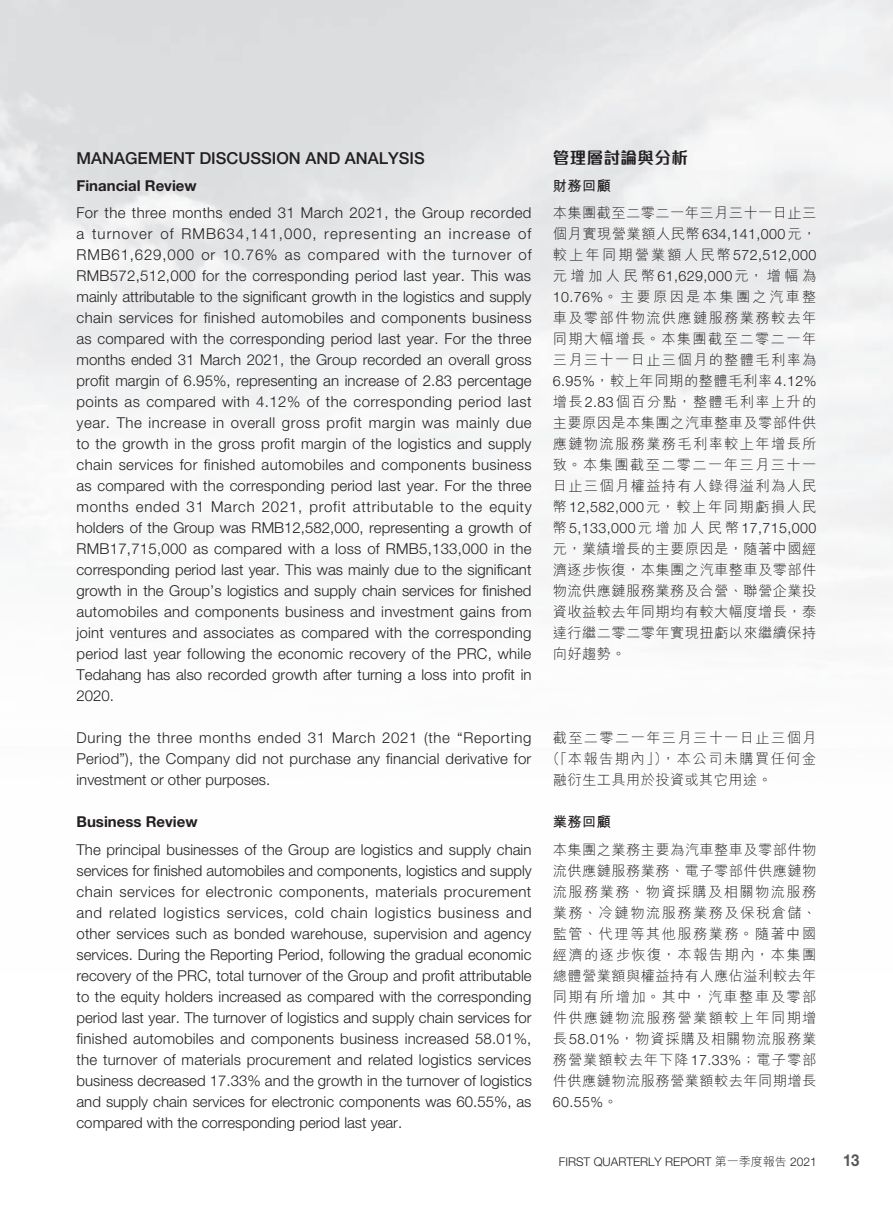
<style>
.page{position:relative;width:893px;height:1212px;background:#fff}
.page>*{position:absolute;margin:0;border:0;box-sizing:border-box;transform-origin:0 0}
._3__標題{font:500 16.5px "Helvetica Neue LT Std";color:#231f20}
._8__標題---C{font:700 16.5px "M Finance HK";letter-spacing:.03em;color:#231f20}
.t1{font:700 16.5px "Helvetica Neue LT Std";color:#57585a;scale:.9 1}
._1__內文{font:300 15px/21px "Helvetica Neue LT Std";color:#231f20;text-align:justify}
._4__副標題{font:700 15px "Helvetica Neue LT Std";color:#231f20}
._6__內文---C{font:300 14.25px/21px "M Hei HK";letter-spacing:.03em;color:#231f20;text-align:justify}
._6__內文---C-2{font:300 14.25px "M Hei HK";letter-spacing:.1em;color:#231f20}
._6__內文---C-3{font:300 14.25px "M Hei HK";letter-spacing:.095em;color:#231f20}
._9___副標題---C{font:700 14.25px "M Hei HK";letter-spacing:.03em;color:#231f20}
.t2{font:300 12px "Helvetica Neue LT Std";color:#231f20}
.s1{font-family:"Helvetica Neue LT Std"}
.s2{font-family:"M Hei HK"}
</style>
<div class="page">
<p class="_3__標題" style="left:77px;top:148px;width:350px">MANAGEMENT DISCUSSION AND ANALYSIS</p>
<p class="_4__副標題" style="left:77px;top:176px;width:122px">Financial Review</p>
<p class="_1__內文" style="left:77px;top:202px;width:457px">For the three months ended 31 March 2021, the Group recorded a turnover of RMB634,141,000, representing an increase of RMB61,629,000 or 10.76% as compared with the turnover of RMB572,512,000 for the corresponding period last year. This was mainly attributable to the significant growth in the logistics and supply chain services for finished automobiles and components business as compared with the corresponding period last year. For the three months ended 31 March 2021, the Group recorded an overall gross profit margin of 6.95%, representing an increase of 2.83 percentage points as compared with 4.12% of the corresponding period last year. The increase in overall gross profit margin was mainly due to the growth in the gross profit margin of the logistics and supply chain services for finished automobiles and components business as compared with the corresponding period last year. For the three months ended 31 March 2021, profit attributable to the equity holders of the Group was RMB12,582,000, representing a growth of RMB17,715,000 as compared with a loss of RMB5,133,000 in the corresponding period last year. This was mainly due to the significant growth in the Group’s logistics and supply chain services for finished automobiles and components business and investment gains from joint ventures and associates as compared with the corresponding period last year following the economic recovery of the PRC, while Tedahang has also recorded growth after turning a loss into profit in 2020.</p>
<p class="_1__內文" style="left:77px;top:727px;width:456px">During the three months ended 31 March 2021 (the “Reporting Period”), the Company did not purchase any financial derivative for investment or other purposes.</p>
<p class="_4__副標題" style="left:77px;top:813px;width:123px">Business Review</p>
<p class="_1__內文" style="left:77px;top:839px;width:457px">The principal businesses of the Group are logistics and supply chain services for finished automobiles and components, logistics and supply chain services for electronic components, materials procurement and related logistics services, cold chain logistics business and other services such as bonded warehouse, supervision and agency services. During the Reporting Period, following the gradual economic recovery of the PRC, total turnover of the Group and profit attributable to the equity holders increased as compared with the corresponding period last year. The turnover of logistics and supply chain services for finished automobiles and components business increased 58.01%, the turnover of materials procurement and related logistics services business decreased 17.33% and the growth in the turnover of logistics and supply chain services for electronic components was 60.55%, as compared with the corresponding period last year.</p>
<p class="_8__標題---C" style="left:553px;top:149px;width:137px">管理層討論與分析</p>
<p class="_9___副標題---C" style="left:553px;top:175px;width:60px">財務回顧</p>
<p class="_6__內文---C" style="left:553px;top:202px;width:265px">本集團截至二零二一年三月三十一日止三個月實現營業額人民幣<span class="s1">634,141,000</span>元，較上年同期營業額人民幣<span class="s1">572,512,000</span>元增加人民幣<span class="s1">61,629,000</span>元，增幅為<span class="s1">10.76%</span>。主要原因是本集團之汽車整車及零部件物流供應鏈服務業務較去年同期大幅增長。本集團截至二零二一年三月三十一日止三個月的整體毛利率為<span class="s1">6.95%</span>，較上年同期的整體毛利率<span class="s1">4.12%</span>增長<span class="s1">2.83</span>個百分點，整體毛利率上升的主要原因是本集團之汽車整車及零部件供應鏈物流服務業務毛利率較上年增長所致。本集團截至二零二一年三月三十一日止三個月權益持有人錄得溢利為人民幣<span class="s1">12,582,000</span>元，較上年同期虧損人民幣<span class="s1">5,133,000</span>元增加人民幣<span class="s1">17,715,000</span>元，業績增長的主要原因是，隨著中國經濟逐步恢復，本集團之汽車整車及零部件物流供應鏈服務業務及合營、聯營企業投資收益較去年同期均有較大幅度增長，泰達行繼二零二零年實現扭虧以來繼續保持向好趨勢。</p>
<p class="_6__內文---C-3" style="left:553px;top:731px;width:265px">截至二零二一年三月三十一日止三個月</p>
<p class="_6__內文---C-2" style="left:546px;top:752px;width:272px">（「本報告期內」），本公司未購買任何金</p>
<p class="_6__內文---C" style="left:553px;top:769px;width:221px">融衍生工具用於投資或其它用途。</p>
<p class="_9___副標題---C" style="left:553px;top:812px;width:60px">業務回顧</p>
<p class="_6__內文---C" style="left:553px;top:839px;width:265px">本集團之業務主要為汽車整車及零部件物流供應鏈服務業務、電子零部件供應鏈物流服務業務、物資採購及相關物流服務業務、冷鏈物流服務業務及保稅倉儲、監管、代理等其他服務業務。隨著中國經濟的逐步恢復，本報告期內，本集團總體營業額與權益持有人應佔溢利較去年同期有所增加。其中，汽車整車及零部件供應鏈物流服務營業額較上年同期增長<span class="s1">58.01%</span>，物資採購及相關物流服務業務營業額較去年下降<span class="s1">17.33%</span>；電子零部件供應鏈物流服務營業額較去年同期增長<span class="s1">60.55%</span>。</p>
<p class="t2" style="left:559px;top:1154px;width:259px">FIRST QUARTERLY REPORT <span class="s2">第一季度報告</span> 2021</p>
<p class="t1" style="left:843px;top:1149px;width:19px">13</p>
</div>
